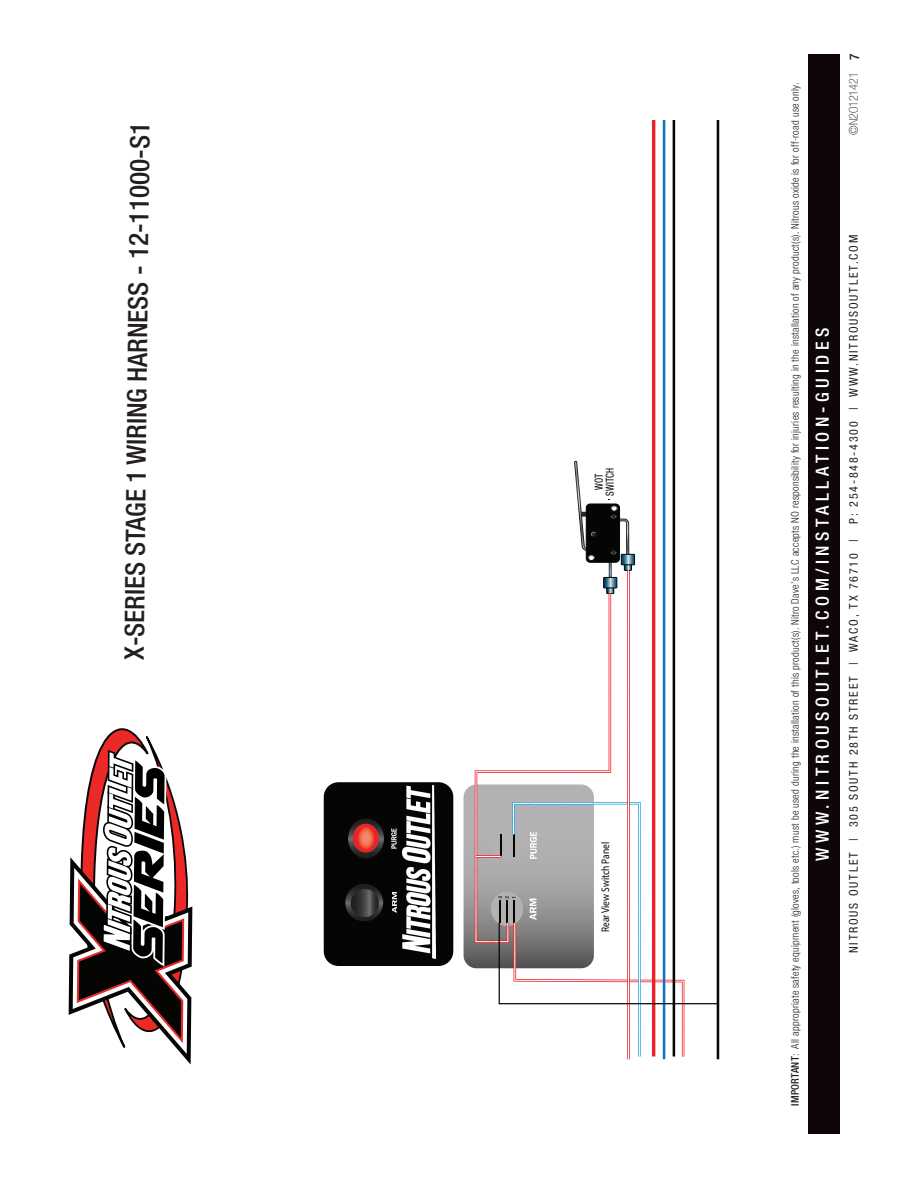
<style>
.page{position:relative;width:918px;height:1188px;background:#fff}
.page>*{position:absolute;margin:0;border:0;box-sizing:border-box;transform-origin:0 0}
.t1{font:500 condensed 27px "Helvetica Neue LT Pro";color:#231f20}
.t2{font:500 condensed 18px "Helvetica Neue LT Pro";letter-spacing:.25em;color:#fff}
.t3{font:condensed 12px "Helvetica Neue LT Pro";letter-spacing:.15em;color:#231f20}
.t4{font:100 condensed 12px "Helvetica Neue LT Pro";color:#231f20}
.t5{font:11.1px "Myriad Pro";color:#050504;scale:.85 1}
.t6{font:condensed 11.1px/11.1px "Helvetica Neue LT Pro";color:#050504;text-align:center;scale:.84 1}
.t7{font:300 condensed 10.5px "Helvetica Neue LT Pro";letter-spacing:.025em;color:#231f20}
.s1{font-weight:500}
.s2{font-weight:500;font-size:13.5px}
</style>
<div class="page">
<div style="left:808px;top:54px;width:32px;height:1080px;background:#0e0607"></div>
<div style="left:324px;top:782px;width:129px;height:184px;background:#050504;border-radius:15px"></div>
<img style="left:402px;top:785px;width:33px;height:173px">
<svg style="left:348px;top:819px;width:36px;height:39px"></svg>
<svg style="left:353px;top:824px;width:26px;height:28px"></svg>
<img style="left:356px;top:825px;width:20px;height:26px">
<svg style="left:345px;top:884px;width:38px;height:37px"></svg>
<svg style="left:351px;top:889px;width:28px;height:28px"></svg>
<svg style="left:392px;top:892px;width:5px;height:21px"></svg>
<svg style="left:391px;top:828px;width:6px;height:21px"></svg>
<hr style="left:627px;top:1029px;width:3px;height:30px;background:#ec2326">
<hr style="left:628px;top:1029px;width:1px;height:30px;background:#fff">
<hr style="left:663px;top:972px;width:2px;height:87px;background:#1575bb">
<hr style="left:717px;top:120px;width:2px;height:939px;background:#050504">
<svg style="left:464px;top:120px;width:253px;height:936px"></svg>
<svg style="left:69px;top:728px;width:124px;height:337px"></svg>
<p class="t1" style="left:116px;top:659px;width:539px;rotate:-89deg">X-SERIES STAGE 1 WIRING HARNESS - 12-11000-S1</p>
<p class="t6" style="left:593px;top:496px;width:34px;rotate:-90deg">WOT<br>SWITCH</p>
<p class="t5" style="left:599px;top:932px;width:107px;rotate:-90deg">Rear View Switch Panel</p>
<p class="t7" style="left:789px;top:1106px;width:1025px;rotate:-90deg"><span class="s1">IMPORTANT</span>: All appropriate safety equipment (gloves, tools etc.) must be used during the installation of this product(s). Nitro Dave’s LLC accepts NO responsibility for injuries resulting in the installation of any product(s). Nitrous oxide is for off-road use only.</p>
<h2 class="t2" style="left:812px;top:861px;width:534px;rotate:-90deg">WWW.NITROUSOUTLET.COM/INSTALLATION-GUIDES</h2>
<p class="t4" style="left:847px;top:135px;width:83px;rotate:-90deg">©N2O121421 <span class="s2">7</span></p>
<p class="t3" style="left:847px;top:524px;width:290px;rotate:-90deg">P: 254-848-4300 | WWW.NITROUSOUTLET.COM</p>
<p class="t3" style="left:847px;top:953px;width:415px;rotate:-90deg">NITROUS OUTLET | 305 SOUTH 28TH STREET | WACO, TX 76710 |</p>
</div>
